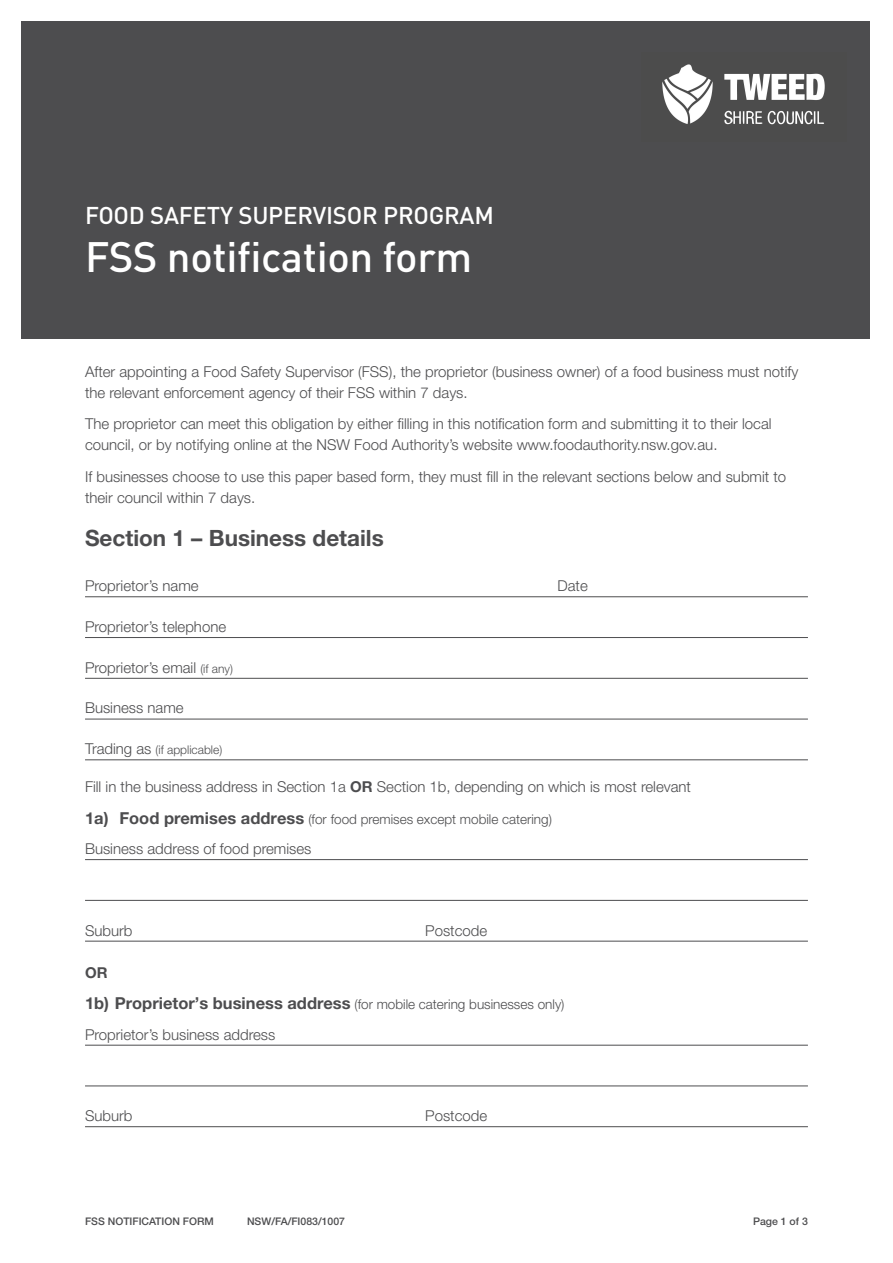
<style>
.page{position:relative;width:893px;height:1263px;background:#fff}
.page>*{position:absolute;margin:0;border:0;box-sizing:border-box;transform-origin:0 0}
.t1{font:500 42px "DIN";letter-spacing:-.015em;color:#fff}
.t2{font:500 24px "DIN";letter-spacing:-.01em;color:#fff}
.t3{font:700 22.5px "Helvetica Neue LT Pro";color:#4d4d4f}
.t4{font:300 15px/21px "Helvetica Neue LT Pro";color:#4d4d4f}
.t5{font:700 15px "Helvetica Neue LT Pro";color:#4d4d4f}
.t6{font:300 13.5px "Helvetica Neue LT Pro";color:#4d4d4f}
.t7{font:300 12px "Helvetica Neue LT Pro";color:#4d4d4f}
.t8{font:500 10.5px "Helvetica Neue LT Pro";color:#4d4d4f}
.s1{font-size:12px}
.s2{font-size:15px}
.s3{font-weight:700}
.s4{font-weight:700;font-size:16.5px}
</style>
<div class="page">
<div style="left:21px;top:21px;width:849px;height:318px;background:#4d4d4f"></div>
<hr style="left:85px;top:596px;width:723px;height:1px;background:#4d4d4f">
<hr style="left:85px;top:637px;width:723px;height:1px;background:#4d4d4f">
<hr style="left:85px;top:678px;width:723px;height:1px;background:#4d4d4f">
<hr style="left:85px;top:719px;width:723px;height:1px;background:#4d4d4f">
<hr style="left:85px;top:759px;width:723px;height:1px;background:#4d4d4f">
<hr style="left:85px;top:859px;width:723px;height:1px;background:#4d4d4f">
<hr style="left:85px;top:900px;width:723px;height:1px;background:#4d4d4f">
<hr style="left:85px;top:941px;width:723px;height:1px;background:#4d4d4f">
<hr style="left:85px;top:1045px;width:723px;height:1px;background:#4d4d4f">
<hr style="left:85px;top:1085px;width:723px;height:1px;background:#4d4d4f">
<hr style="left:85px;top:1126px;width:723px;height:1px;background:#4d4d4f">
<img style="left:662px;top:64px;width:163px;height:61px">
<h2 class="t2" style="left:85px;top:200px;width:410px">FOOD SAFETY SUPERVISOR PROGRAM</h2>
<h1 class="t1" style="left:85px;top:230px;width:389px">FSS NOTIFICATION FORM</h1>
<p class="t4" style="left:85px;top:361px;width:715px">After appointing a Food Safety Supervisor (FSS), the proprietor (business owner) of a food business must notify the relevant enforcement agency of their FSS within 7 days.</p>
<p class="t4" style="left:85px;top:413px;width:688px">The proprietor can meet this obligation by either filling in this notification form and submitting it to their local council, or by notifying online at the NSW Food Authority’s website www.foodauthority.nsw.gov.au.</p>
<p class="t4" style="left:85px;top:466px;width:703px">If businesses choose to use this paper based form, they must fill in the relevant sections below and submit to their council within 7 days.</p>
<h3 class="t3" style="left:85px;top:524px;width:300px">Section 1 – Business details</h3>
<p class="t4" style="left:85px;top:575px;width:115px">Proprietor’s name</p>
<p class="t4" style="left:558px;top:575px;width:32px">Date</p>
<p class="t4" style="left:85px;top:616px;width:143px">Proprietor’s telephone</p>
<p class="t4" style="left:85px;top:656px;width:149px">Proprietor’s email <span class="s1">(if any)</span></p>
<p class="t4" style="left:85px;top:697px;width:100px">Business name</p>
<p class="t7" style="left:85px;top:742px;width:139px"><span class="s2">Trading as</span> (if applicable)</p>
<p class="t4" style="left:85px;top:776px;width:607px">Fill in the business address in Section 1a <span class="s3">OR</span> Section 1b, depending on which is most relevant</p>
<p class="t6" style="left:85px;top:811px;width:468px"><span class="s4">1a) Food premises address</span> (for food premises except mobile catering)</p>
<p class="t4" style="left:85px;top:838px;width:228px">Business address of food premises</p>
<p class="t4" style="left:85px;top:919px;width:49px">Suburb</p>
<p class="t4" style="left:425px;top:919px;width:63px">Postcode</p>
<p class="t5" style="left:85px;top:963px;width:24px">OR</p>
<p class="t6" style="left:85px;top:996px;width:481px"><span class="s4">1b) Proprietor’s business address</span> (for mobile catering businesses only)</p>
<p class="t4" style="left:85px;top:1023px;width:192px">Proprietor’s business address</p>
<p class="t4" style="left:85px;top:1105px;width:49px">Suburb</p>
<p class="t4" style="left:425px;top:1105px;width:63px">Postcode</p>
<p class="t8" style="left:85px;top:1215px;width:150px">FSS NOTIFICATION FORM N</p>
<p class="t8" style="left:255px;top:1215px;width:92px">SW/FA/FI083/1007</p>
<p class="t8" style="left:753px;top:1215px;width:56px">PAGE 1 OF 3</p>
</div>
